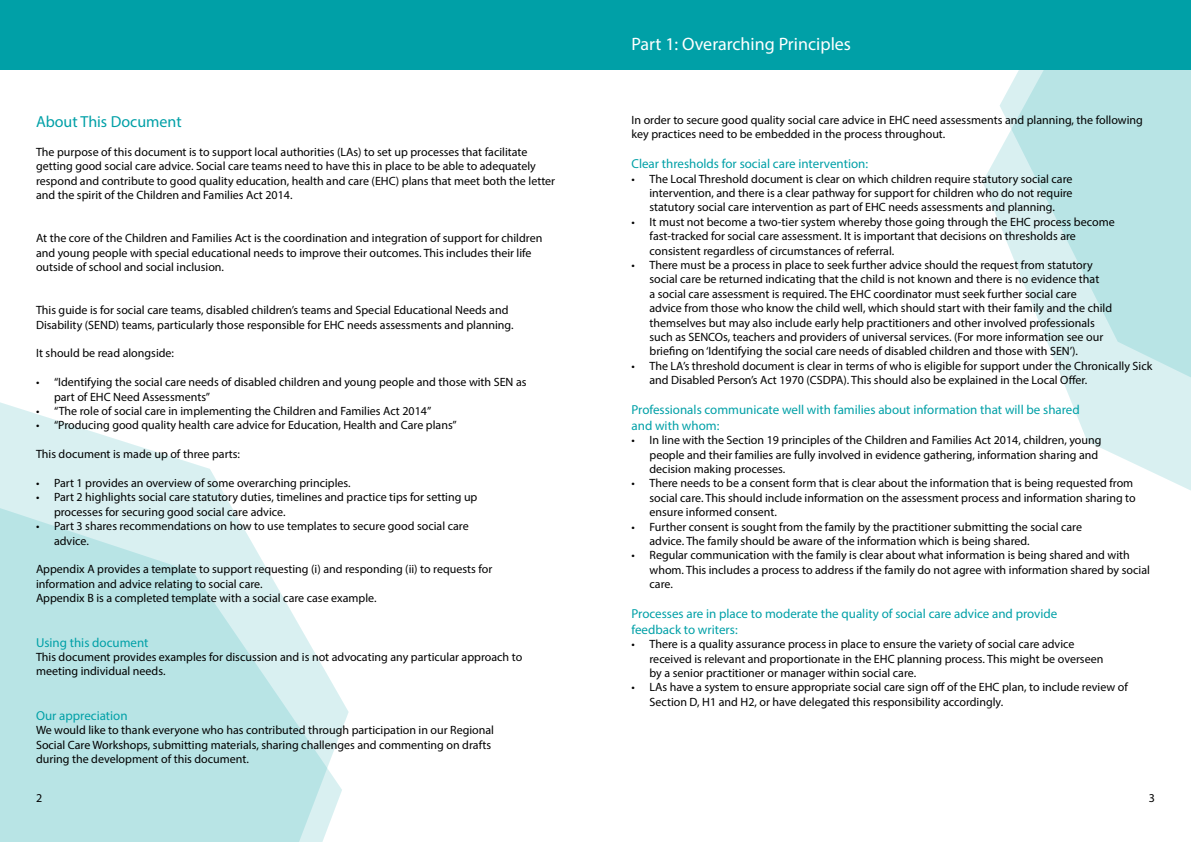
<style>
.page{position:relative;width:1191px;height:842px;background:#fff}
.page>*{position:absolute;margin:0;border:0;box-sizing:border-box;transform-origin:0 0}
.t1{font:18px "Myriad Pro";color:#fff}
.t2{font:16px "Myriad Pro";color:#00a0a7}
.t3{font:13px/15.6px "Myriad Pro";color:#00a0a7}
.t4{font:12px/14.4px "Myriad Pro";color:#000}
</style>
<div class="page">
<svg style="left:982px;top:69px;width:209px;height:422px"></svg>
<svg style="left:0;top:402px;width:349px;height:440px;fill:#b8e4e5"></svg>
<div style="left:0;top:0;width:1191px;height:69px;background:#00a0a7"></div>
<h2 class="t2" style="left:36px;top:112px;width:147px">About This Document</h2>
<p class="t4" style="left:36px;top:144px;width:520px">The purpose of this document is to support local authorities (LAs) to set up processes that facilitate getting good social care advice. Social care teams need to have this in place to be able to adequately respond and contribute to good quality education, health and care (EHC) plans that meet both the letter and the spirit of the Children and Families Act 2014.</p>
<p class="t4" style="left:36px;top:231px;width:508px">At the core of the Children and Families Act is the coordination and integration of support for children and young people with special educational needs to improve their outcomes. This includes their life outside of school and social inclusion.</p>
<p class="t4" style="left:36px;top:303px;width:479px">This guide is for social care teams, disabled children’s teams and Special Educational Needs and<br>Disability (SEND) teams, particularly those responsible for EHC needs assessments and planning.</p>
<p class="t4" style="left:36px;top:346px;width:140px">It should be read alongside:</p>
<p class="t4" style="left:54px;top:375px;width:474px;text-indent:-18px">• “Identifying the social care needs of disabled children and young people and those with SEN as part of EHC Need Assessments”</p>
<p class="t4" style="left:36px;top:404px;width:397px">• “The role of social care in implementing the Children and Families Act 2014”</p>
<p class="t4" style="left:36px;top:418px;width:422px">• “Producing good quality health care advice for Education, Health and Care plans”</p>
<p class="t4" style="left:36px;top:447px;width:206px">This document is made up of three parts:</p>
<p class="t4" style="left:36px;top:476px;width:316px">• Part 1 provides an overview of some overarching principles.</p>
<p class="t4" style="left:54px;top:490px;width:425px;text-indent:-18px">• Part 2 highlights social care statutory duties, timelines and practice tips for setting up processes for securing good social care advice.</p>
<p class="t4" style="left:54px;top:519px;width:416px;text-indent:-18px">• Part 3 shares recommendations on how to use templates to secure good social care advice.</p>
<p class="t4" style="left:36px;top:562px;width:458px">Appendix A provides a template to support requesting (i) and responding (ii) to requests for information and advice relating to social care.<br>Appendix B is a completed template with a social care case example.</p>
<p class="t3" style="left:36px;top:634px;width:114px">Using this document</p>
<p class="t4" style="left:36px;top:650px;width:488px">This document provides examples for discussion and is not advocating any particular approach to meeting individual needs.</p>
<p class="t3" style="left:36px;top:707px;width:93px">Our appreciation</p>
<p class="t4" style="left:36px;top:723px;width:459px">We would like to thank everyone who has contributed through participation in our Regional<br>Social Care Workshops, submitting materials, sharing challenges and commenting on drafts during the development of this document.</p>
<h1 class="t1" style="left:631px;top:33px;width:221px">Part 1: Overarching Principles</h1>
<p class="t4" style="left:631px;top:112px;width:513px">In order to secure good quality social care advice in EHC need assessments and planning, the following key practices need to be embedded in the process throughout.</p>
<p class="t3" style="left:631px;top:156px;width:238px">Clear thresholds for social care intervention:</p>
<p class="t4" style="left:649px;top:171px;width:424px;text-align:justify;text-indent:-18px">• The Local Threshold document is clear on which children require statutory social care intervention, and there is a clear pathway for support for children who do not require statutory social care intervention as part of EHC needs assessments and planning.</p>
<p class="t4" style="left:649px;top:214px;width:467px;text-indent:-18px">• It must not become a two-tier system whereby those going through the EHC process become fast-tracked for social care assessment. It is important that decisions on thresholds are consistent regardless of circumstances of referral.</p>
<p class="t4" style="left:649px;top:258px;width:464px;text-indent:-18px">• There must be a process in place to seek further advice should the request from statutory social care be returned indicating that the child is not known and there is no evidence that<br>a social care assessment is required. The EHC coordinator must seek further social care<br>advice from those who know the child well, which should start with their family and the child themselves but may also include early help practitioners and other involved professionals such as SENCOs, teachers and providers of universal services. (For more information see our briefing on ‘Identifying the social care needs of disabled children and those with SEN’).</p>
<p class="t4" style="left:649px;top:358px;width:504px;text-indent:-18px">• The LA’s threshold document is clear in terms of who is eligible for support under the Chronically Sick and Disabled Person’s Act 1970 (CSDPA). This should also be explained in the Local Offer.</p>
<p class="t3" style="left:631px;top:402px;width:450px">Professionals communicate well with families about information that will be shared and with whom:</p>
<p class="t4" style="left:649px;top:433px;width:453px;text-indent:-18px">• In line with the Section 19 principles of the Children and Families Act 2014, children, young people and their families are fully involved in evidence gathering, information sharing and decision making processes.</p>
<p class="t4" style="left:649px;top:476px;width:488px;text-indent:-18px">• There needs to be a consent form that is clear about the information that is being requested from social care. This should include information on the assessment process and information sharing to ensure informed consent.</p>
<p class="t4" style="left:649px;top:519px;width:434px;text-indent:-18px">• Further consent is sought from the family by the practitioner submitting the social care advice. The family should be aware of the information which is being shared.</p>
<p class="t4" style="left:649px;top:548px;width:502px;text-indent:-18px">• Regular communication with the family is clear about what information is being shared and with whom. This includes a process to address if the family do not agree with information shared by social care.</p>
<p class="t3" style="left:631px;top:606px;width:427px">Processes are in place to moderate the quality of social care advice and provide feedback to writers:</p>
<p class="t4" style="left:649px;top:637px;width:455px;text-indent:-18px">• There is a quality assurance process in place to ensure the variety of social care advice received is relevant and proportionate in the EHC planning process. This might be overseen by a senior practitioner or manager within social care.</p>
<p class="t4" style="left:649px;top:680px;width:480px;text-indent:-18px">• LAs have a system to ensure appropriate social care sign off of the EHC plan, to include review of<br>Section D, H1 and H2, or have delegated this responsibility accordingly.</p>
<p class="t4" style="left:36px;top:790px;width:8px">2</p>
<p class="t4" style="left:1148px;top:790px;width:8px">3</p>
</div>
